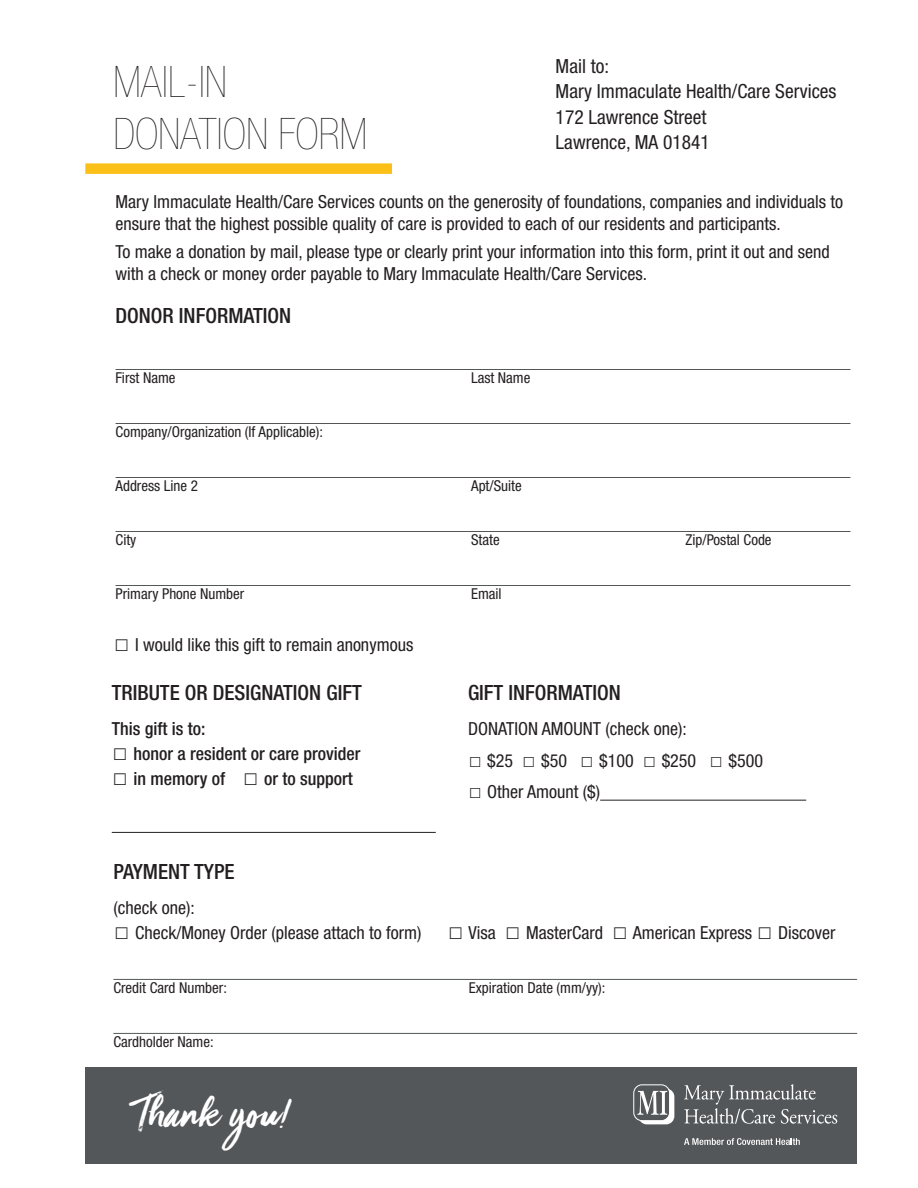
<style>
.page{position:relative;width:918px;height:1188px;background:#fff}
.page>*{position:absolute;margin:0;border:0;box-sizing:border-box;transform-origin:0 0}
.t1{font:44.7px "Viva Beautiful";color:#fff}
.t2{font:200 condensed 43.5px/52.2px "Helvetica Neue LT Std";color:#231f20}
.t3{font:500 condensed 21px "Helvetica Neue LT Std";color:#231f20}
.t4{font:condensed 19.5px "Helvetica Neue LT Std";color:#231f20}
.t5{font:condensed 18px/21.6px "Helvetica Neue LT Std";color:#231f20}
.t6{font:500 condensed 18px/25.2px "Helvetica Neue LT Std";color:#231f20}
.t7{font:condensed 15px "Helvetica Neue LT Std";color:#231f20}
</style>
<div class="page">
<hr style="left:116px;top:369px;width:734px;height:1px;background:#54575a">
<hr style="left:116px;top:423px;width:734px;height:1px;background:#54575a">
<hr style="left:116px;top:477px;width:734px;height:1px;background:#54575a">
<hr style="left:116px;top:531px;width:734px;height:1px;background:#54575a">
<hr style="left:116px;top:585px;width:734px;height:1px;background:#54575a">
<div style="left:85px;top:1067px;width:772px;height:97px;background:#54575a"></div>
<div style="left:85px;top:163px;width:307px;height:11px;background:#fac017"></div>
<hr style="left:112px;top:832px;width:324px;height:1px;background:#231f20">
<hr style="left:600px;top:800px;width:206px;height:1px;background:#231f20">
<hr style="left:113px;top:979px;width:744px;height:1px;background:#54575a">
<hr style="left:113px;top:1033px;width:744px;height:1px;background:#54575a">
<svg style="left:684px;top:1138px;width:116px;height:7px"></svg>
<svg style="left:684px;top:1084px;width:153px;height:40px"></svg>
<svg style="left:637px;top:1089px;width:37px;height:35px"></svg>
<div style="left:633px;top:1085px;width:37px;height:36px;border:1px solid #fff;border-radius:8px"></div>
<p class="t2" style="left:113px;top:56px;width:255px">MAIL-IN<br>DONATION FORM</p>
<p class="t4" style="left:556px;top:54px;width:55px">Mail to:</p>
<p class="t4" style="left:556px;top:80px;width:282px">Mary Immaculate Health/Care Services</p>
<p class="t4" style="left:556px;top:105px;width:152px">172 Lawrence Street</p>
<p class="t4" style="left:556px;top:131px;width:156px">Lawrence, MA 01841</p>
<p class="t5" style="left:116px;top:191px;width:729px">Mary Immaculate Health/Care Services counts on the generosity of foundations, companies and individuals to ensure that the highest possible quality of care is provided to each of our residents and participants.</p>
<p class="t5" style="left:116px;top:241px;width:716px">To make a donation by mail, please type or clearly print your information into this form, print it out and send with a check or money order payable to Mary Immaculate Health/Care Services.</p>
<p class="t3" style="left:116px;top:303px;width:177px">DONOR INFORMATION</p>
<p class="t7" style="left:116px;top:369px;width:61px">First Name</p>
<p class="t7" style="left:471px;top:369px;width:61px">Last Name</p>
<p class="t7" style="left:116px;top:423px;width:209px">Company/Organization (If Applicable):</p>
<p class="t7" style="left:116px;top:477px;width:84px">Address Line 2</p>
<p class="t7" style="left:471px;top:477px;width:52px">Apt/Suite</p>
<p class="t7" style="left:116px;top:531px;width:22px">City</p>
<p class="t7" style="left:471px;top:531px;width:30px">State</p>
<p class="t7" style="left:686px;top:531px;width:88px">Zip/Postal Code</p>
<p class="t7" style="left:116px;top:585px;width:130px">Primary Phone Number</p>
<p class="t7" style="left:471px;top:585px;width:32px">Email</p>
<p class="t5" style="left:113px;top:634px;width:302px">☐ I would like this gift to remain anonymous</p>
<p class="t3" style="left:112px;top:680px;width:252px">TRIBUTE OR DESIGNATION GIFT</p>
<p class="t6" style="left:112px;top:716px;width:250px">This gift is to:<br>☐ honor a resident or care provider ☐ in memory of ☐ or to support</p>
<p class="t3" style="left:468px;top:680px;width:154px">GIFT INFORMATION</p>
<p class="t5" style="left:468px;top:718px;width:220px">DONATION AMOUNT (check one):</p>
<p class="t5" style="left:468px;top:745px;width:297px;line-height:31.5px">☐ $25 ☐ $50 ☐ $100 ☐ $250 ☐ $500 ☐ Other Amount ($)</p>
<p class="t3" style="left:113px;top:859px;width:123px">PAYMENT TYPE</p>
<p class="t5" style="left:113px;top:897px;width:83px">(check one):</p>
<p class="t5" style="left:113px;top:922px;width:724px">☐ Check/Money Order (please attach to form) ☐ Visa ☐ MasterCard ☐ American Express ☐ Discover</p>
<p class="t7" style="left:113px;top:979px;width:115px">Credit Card Number:</p>
<p class="t7" style="left:469px;top:979px;width:138px">Expiration Date (mm/yy):</p>
<p class="t7" style="left:113px;top:1033px;width:102px">Cardholder Name:</p>
<p class="t1" style="left:137px;top:1084px;width:152px">Thank you!</p>
</div>
